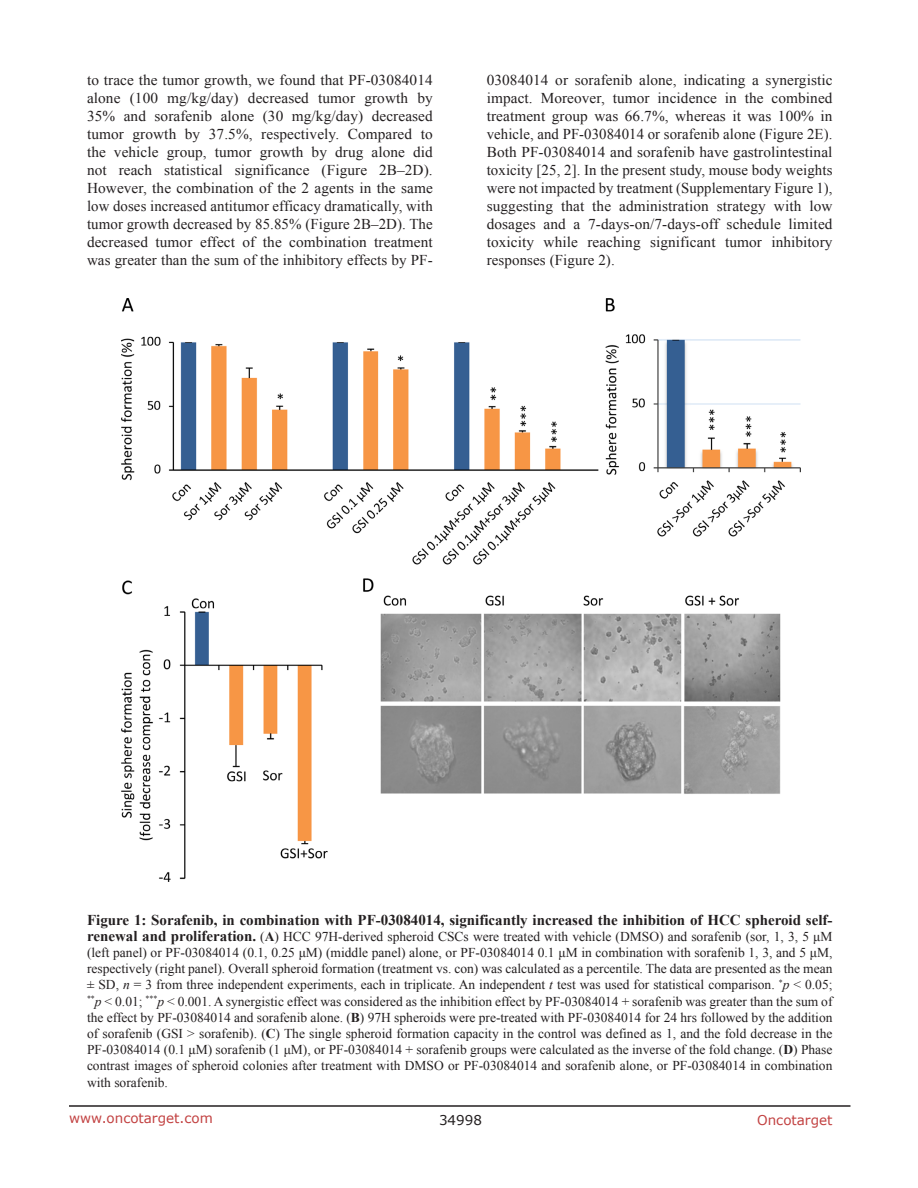
<style>
.page{position:relative;width:918px;height:1188px;background:#fff}
.page>*{position:absolute;margin:0;border:0;box-sizing:border-box;transform-origin:0 0}
.BodyText{font:15px/18px "Times New Roman";letter-spacing:.005em;color:#231f20;text-align:justify}
.Figuretrx{font:700 15px "Times New Roman";color:#231f20}
.Figuretrx-2{font:13.5px/16.2px "Times New Roman";color:#231f20;text-align:justify}
.t1{font:13.5px "Verdana";color:#c24141}
.t2{font:13.5px "Verdana";color:#231f20}
.s1{font-weight:700;font-size:15px}
.s2{font-weight:700}
.s3{font-style:italic}
</style>
<div class="page">
<hr style="left:69px;top:1105px;width:781px;height:2px;background:#231f20">
<img style="left:121px;top:298px;width:680px;height:583px">
<p class="BodyText" style="left:87px;top:71px;width:347px">to trace the tumor growth, we found that PF-03084014 alone (100 mg/kg/day) decreased tumor growth by 35% and sorafenib alone (30 mg/kg/day) decreased tumor growth by 37.5%, respectively. Compared to the vehicle group, tumor growth by drug alone did not reach statistical significance (Figure 2B–2D).<br>However, the combination of the 2 agents in the same low doses increased antitumor efficacy dramatically, with tumor growth decreased by 85.85% (Figure 2B–2D). The decreased tumor effect of the combination treatment was greater than the sum of the inhibitory effects by PF-</p>
<p class="BodyText" style="left:487px;top:71px;width:347px">03084014 or sorafenib alone, indicating a synergistic impact. Moreover, tumor incidence in the combined treatment group was 66.7%, whereas it was 100% in vehicle, and PF-03084014 or sorafenib alone (Figure 2E).<br>Both PF-03084014 and sorafenib have gastrolintestinal toxicity [25, 2]. In the present study, mouse body weights were not impacted by treatment (Supplementary Figure 1), suggesting that the administration strategy with low dosages and a 7-days-on/7-days-off schedule limited toxicity while reaching significant tumor inhibitory responses (Figure 2).</p>
<p class="Figuretrx" style="left:87px;top:909px;width:747px">Figure 1: Sorafenib, in combination with PF-03084014, significantly increased the inhibition of HCC spheroid self-</p>
<p class="Figuretrx-2" style="left:87px;top:928px;width:747px"><span class="s1">renewal and proliferation.</span> (<span class="s2">A</span>) HCC 97H-derived spheroid CSCs were treated with vehicle (DMSO) and sorafenib (sor, 1, 3, 5 μM (left panel) or PF-03084014 (0.1, 0.25 μM) (middle panel) alone, or PF-03084014 0.1 μM in combination with sorafenib 1, 3, and 5 μM, respectively (right panel). Overall spheroid formation (treatment vs. con) was calculated as a percentile. The data are presented as the mean ± SD, <span class="s3">n</span> = 3 from three independent experiments, each in triplicate. An independent <span class="s3">t</span> test was used for statistical comparison. <sup>*</sup><span class="s3">p</span> &lt; 0.05; <sup>**</sup><span class="s3">p</span> &lt; 0.01; <sup>***</sup><span class="s3">p</span> &lt; 0.001. A synergistic effect was considered as the inhibition effect by PF-03084014 + sorafenib was greater than the sum of the effect by PF-03084014 and sorafenib alone. (<span class="s2">B</span>) 97H spheroids were pre-treated with PF-03084014 for 24 hrs followed by the addition of sorafenib (GSI &gt; sorafenib). (<span class="s2">C</span>) The single spheroid formation capacity in the control was defined as 1, and the fold decrease in the PF-03084014 (0.1 μM) sorafenib (1 μM), or PF-03084014 + sorafenib groups were calculated as the inverse of the fold change. (<span class="s2">D</span>) Phase contrast images of spheroid colonies after treatment with DMSO or PF-03084014 and sorafenib alone, or PF-03084014 in combination with sorafenib.</p>
<p class="t1" style="left:69px;top:1109px;width:145px">www.oncotarget.com</p>
<p class="t2" style="left:439px;top:1111px;width:44px">34998</p>
<p class="t1" style="left:757px;top:1111px;width:77px">Oncotarget</p>
</div>
